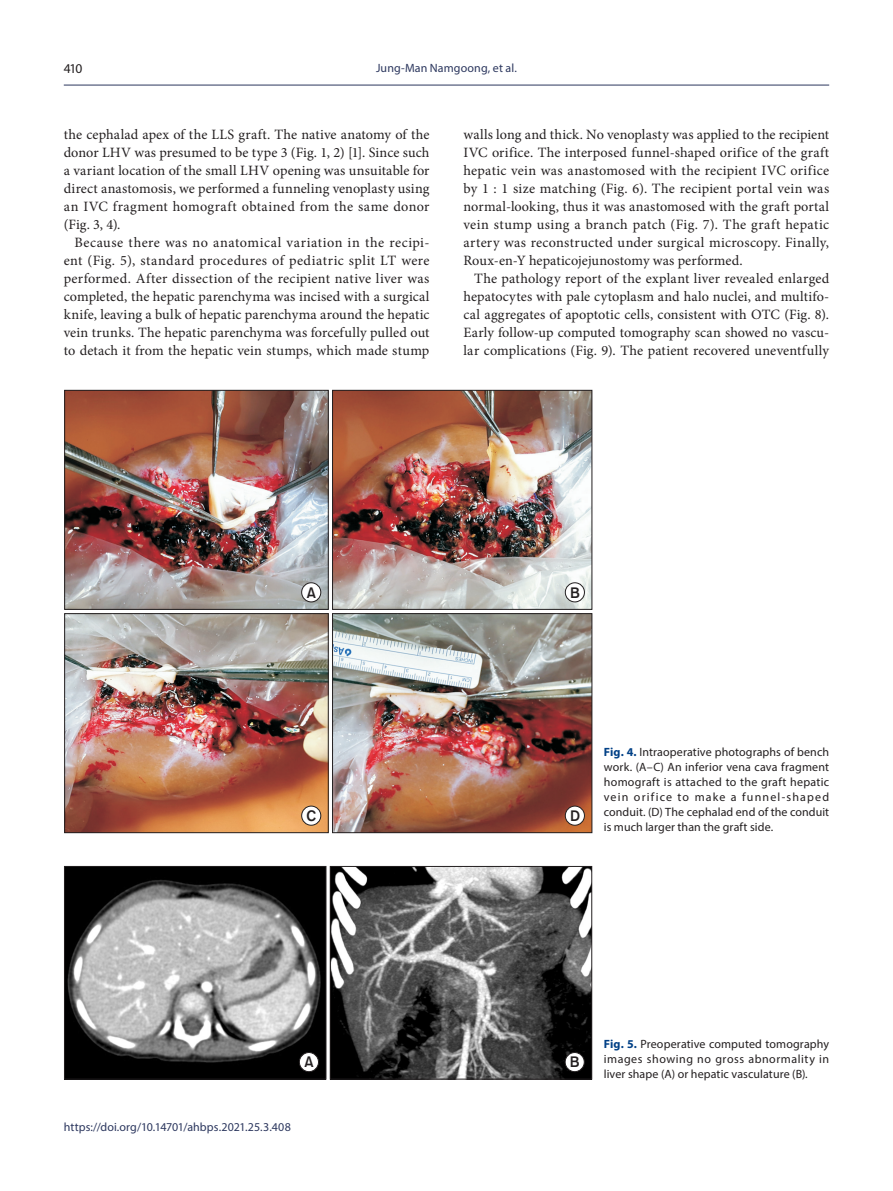
<style>
.page{position:relative;width:893px;height:1191px;background:#fff}
.page>*{position:absolute;margin:0;border:0;box-sizing:border-box;transform-origin:0 0}
.t1{font:15px "Gothic 725 BT Bold A";color:#231f20}
.본문{font:14.25px/18px "Minion Pro";letter-spacing:.01em;color:#231f20;text-align:justify}
.t2{font:13.5px "Myriad Pro";color:#231f20}
.그림설명{font:12px/15px "Myriad Pro";letter-spacing:.01em;color:#231f20;text-align:justify}
.t3{font:12px "Myriad Pro";letter-spacing:.005em;color:#2c375e}
.s1{font-weight:700;color:#014086}
</style>
<div class="page">
<hr style="left:64px;top:85px;width:765px;height:1px;background:#2c375e">
<img style="left:64px;top:390px;width:528px;height:443px">
<svg style="left:64px;top:866px;width:528px;height:213px;background:#6a6a6a"></svg>
<p class="t2" style="left:64px;top:60px;width:20px">410</p>
<p class="t3" style="left:376px;top:61px;width:142px">Jung-Man Namgoong, et al.</p>
<p class="본문" style="left:64px;top:126px;width:367px">the cephalad apex of the LLS graft. The native anatomy of the donor LHV was presumed to be type 3 (Fig. 1, 2) [1]. Since such a variant location of the small LHV opening was unsuitable for direct anastomosis, we performed a funneling venoplasty using an IVC fragment homograft obtained from the same donor (Fig. 3, 4).</p>
<p class="본문" style="left:64px;top:234px;width:367px;text-indent:11px">Because there was no anatomical variation in the recipi&shy;ent (Fig. 5), standard procedures of pediatric split LT were performed. After dissection of the recipient native liver was completed, the hepatic parenchyma was incised with a surgical knife, leaving a bulk of hepatic parenchyma around the hepatic vein trunks. The hepatic parenchyma was forcefully pulled out to detach it from the hepatic vein stumps, which made stump</p>
<p class="본문" style="left:463px;top:126px;width:367px">walls long and thick. No venoplasty was applied to the recipient IVC orifice. The interposed funnel-shaped orifice of the graft hepatic vein was anastomosed with the recipient IVC orifice by 1 : 1 size matching (Fig. 6). The recipient portal vein was normal-looking, thus it was anastomosed with the graft portal vein stump using a branch patch (Fig. 7). The graft hepatic artery was reconstructed under surgical microscopy. Finally, Roux-en-Y hepaticojejunostomy was performed.</p>
<p class="본문" style="left:463px;top:270px;width:367px;text-indent:11px">The pathology report of the explant liver revealed enlarged hepatocytes with pale cytoplasm and halo nuclei, and multifo&shy;cal aggregates of apoptotic cells, consistent with OTC (Fig. 8).<br>Early follow-up computed tomography scan showed no vascu&shy;lar complications (Fig. 9). The patient recovered uneventfully</p>
<p class="t1" style="left:307px;top:583px;width:11px">A</p>
<p class="t1" style="left:570px;top:583px;width:11px">B</p>
<p class="t1" style="left:306px;top:807px;width:11px">C</p>
<p class="t1" style="left:570px;top:807px;width:12px">D</p>
<p class="그림설명" style="left:604px;top:744px;width:227px"><span class="s1">Fig. 4.</span> Intraoperative photographs of bench work. (A–C) An inferior vena cava fragment homograft is attached to the graft hepatic vein orifice to make a funnel-shaped conduit. (D) The cephalad end of the conduit is much larger than the graft side.</p>
<p class="t1" style="left:304px;top:1053px;width:11px">A</p>
<p class="t1" style="left:570px;top:1053px;width:11px">B</p>
<p class="t3" style="left:64px;top:1119px;width:229px">https://doi.org/10.14701/ahbps.2021.25.3.408</p>
<p class="그림설명" style="left:604px;top:1036px;width:227px"><span class="s1">Fig. 5.</span> Preoperative computed tomography images showing no gross abnormality in liver shape (A) or hepatic vasculature (B).</p>
</div>
